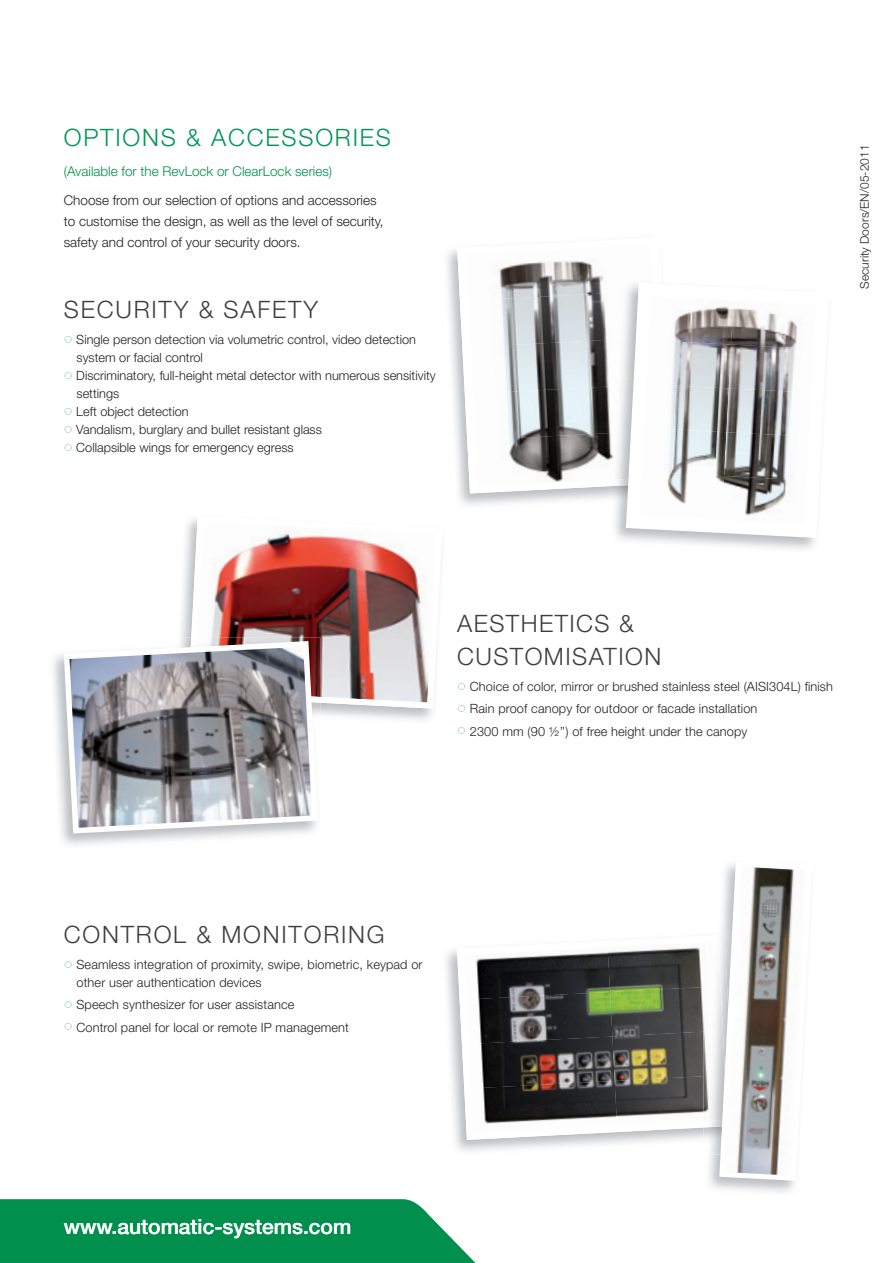
<style>
.page{position:relative;width:893px;height:1263px;background:#fff}
.page>*{position:absolute;margin:0;border:0;box-sizing:border-box;transform-origin:0 0}
.t1{font:300 24px/33px "Helvetica Neue LT Std";letter-spacing:.075em;color:#3e3e3f}
.t2{font:300 24px "Helvetica Neue LT Std";letter-spacing:.075em;color:#019656}
.t3{font:500 21px "Helvetica Neue LT Std";color:#fff}
.t4{font:300 13.5px/21px "Helvetica Neue LT Std";color:#231f20}
.t5{font:300 13.5px "Helvetica Neue LT Std";color:#008f4d}
.t6{font:300 12.75px/18px "Helvetica Neue LT Std";letter-spacing:.01em;color:#231f20}
.t7{font:300 12px "Helvetica Neue LT Std";color:#231f20}
</style>
<div class="page">
<svg style="left:0;top:1199px;width:476px;height:64px;background:#109658"></svg>
<svg style="left:457px;top:238px;width:206px;height:255px"></svg>
<img style="left:188px;top:516px;width:254px;height:193px">
<svg style="left:61px;top:638px;width:260px;height:198px;background:#a1a1a5"></svg>
<svg style="left:457px;top:935px;width:247px;height:205px"></svg>
<img style="left:704px;top:935px;width:13px;height:192px">
<svg style="left:717px;top:863px;width:78px;height:320px"></svg>
<img style="left:610px;top:279px;width:13px;height:207px">
<svg style="left:623px;top:279px;width:208px;height:262px"></svg>
<h1 class="t2" style="left:64px;top:123px;width:329px">OPTIONS &amp; ACCESSORIES</h1>
<p class="t5" style="left:64px;top:163px;width:270px">(Available for the RevLock or ClearLock series)</p>
<p class="t4" style="left:64px;top:190px;width:321px">Choose from our selection of options and accessories to customise the design, as well as the level of security, safety and control of your security doors.</p>
<h1 class="t1" style="left:64px;top:292px;width:256px">SECURITY &amp; SAFETY</h1>
<p class="t6" style="left:76px;top:330px;width:361px">Single person detection via volumetric control, video detection system or facial control<br>Discriminatory, full-height metal detector with numerous sensitivity settings<br>Left object detection<br>Vandalism, burglary and bullet resistant glass<br>Collapsible wings for emergency egress</p>
<p class="t7" style="left:857px;top:289px;width:146px;rotate:-90deg">Security Doors/EN/05-2011</p>
<h1 class="t1" style="left:457px;top:606px;width:206px">AESTHETICS &amp;<br>CUSTOMISATION</h1>
<p class="t6" style="left:470px;top:675px;width:365px;line-height:22.2px">Choice of color, mirror or brushed stainless steel (AISI304L) finish<br>Rain proof canopy for outdoor or facade installation<br>2300 mm (90 ½’’) of free height under the canopy</p>
<h1 class="t1" style="left:64px;top:917px;width:322px">CONTROL &amp; MONITORING</h1>
<p class="t6" style="left:76px;top:955px;width:348px">Seamless integration of proximity, swipe, biometric, keypad or other user authentication devices</p>
<p class="t6" style="left:76px;top:993px;width:274px;line-height:22.2px">Speech synthesizer for user assistance<br>Control panel for local or remote IP management</p>
<h2 class="t3" style="left:64px;top:1214px;width:289px">www.automatic-systems.com</h2>
</div>
